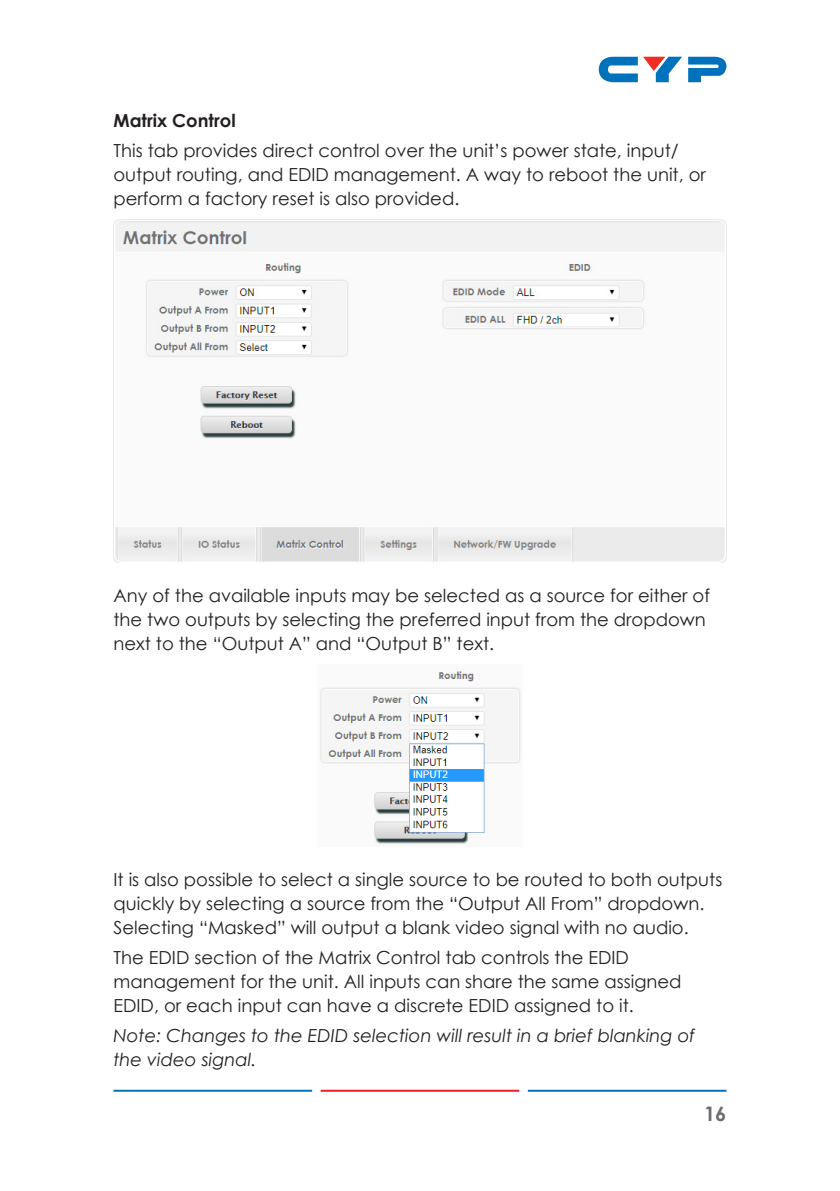
<style>
.page{position:relative;width:840px;height:1191px;background:#fff}
.page>*{position:absolute;margin:0;border:0;box-sizing:border-box;transform-origin:0 0}
.t1{font:700 20px "Century Gothic";color:#6c6d70}
.Paragraph{font:18px/24px "Century Gothic";color:#231f20}
.Paragraph_-_Note_Ita{font:italic 18px/24px "Century Gothic";color:#231f20}
.Paragraph-2{font:700 18px "Century Gothic";color:#231f20}
</style>
<div class="page">
<hr style="left:113px;top:1089px;width:199px;height:2px;background:#0073bd">
<hr style="left:527px;top:1089px;width:199px;height:2px;background:#0072bc">
<hr style="left:320px;top:1089px;width:199px;height:2px;background:#ee1d23">
<svg style="left:688px;top:56px;width:38px;height:26px"></svg>
<svg style="left:598px;top:56px;width:83px;height:26px"></svg>
<img style="left:113px;top:219px;width:613px;height:343px">
<img style="left:320px;top:671px;width:201px;height:173px">
<p class="Paragraph-2" style="left:113px;top:107px;width:124px">Matrix Control</p>
<p class="Paragraph" style="left:113px;top:138px;width:593px">This tab provides direct control over the unit’s power state, input/ output routing, and EDID management. A way to reboot the unit, or perform a factory reset is also provided.</p>
<p class="Paragraph" style="left:113px;top:583px;width:597px">Any of the available inputs may be selected as a source for either of the two outputs by selecting the preferred input from the dropdown next to the “Output A” and “Output B” text.</p>
<p class="Paragraph" style="left:113px;top:867px;width:610px">It is also possible to select a single source to be routed to both outputs quickly by selecting a source from the “Output All From” dropdown.<br>Selecting “Masked” will output a blank video signal with no audio.</p>
<p class="Paragraph" style="left:113px;top:945px;width:569px">The EDID section of the Matrix Control tab controls the EDID management for the unit. All inputs can share the same assigned<br>EDID, or each input can have a discrete EDID assigned to it.</p>
<p class="Paragraph_-_Note_Ita" style="left:113px;top:1023px;width:583px">Note: Changes to the EDID selection will result in a brief blanking of the video signal.</p>
<p class="t1" style="left:703px;top:1098px;width:24px">16</p>
</div>
